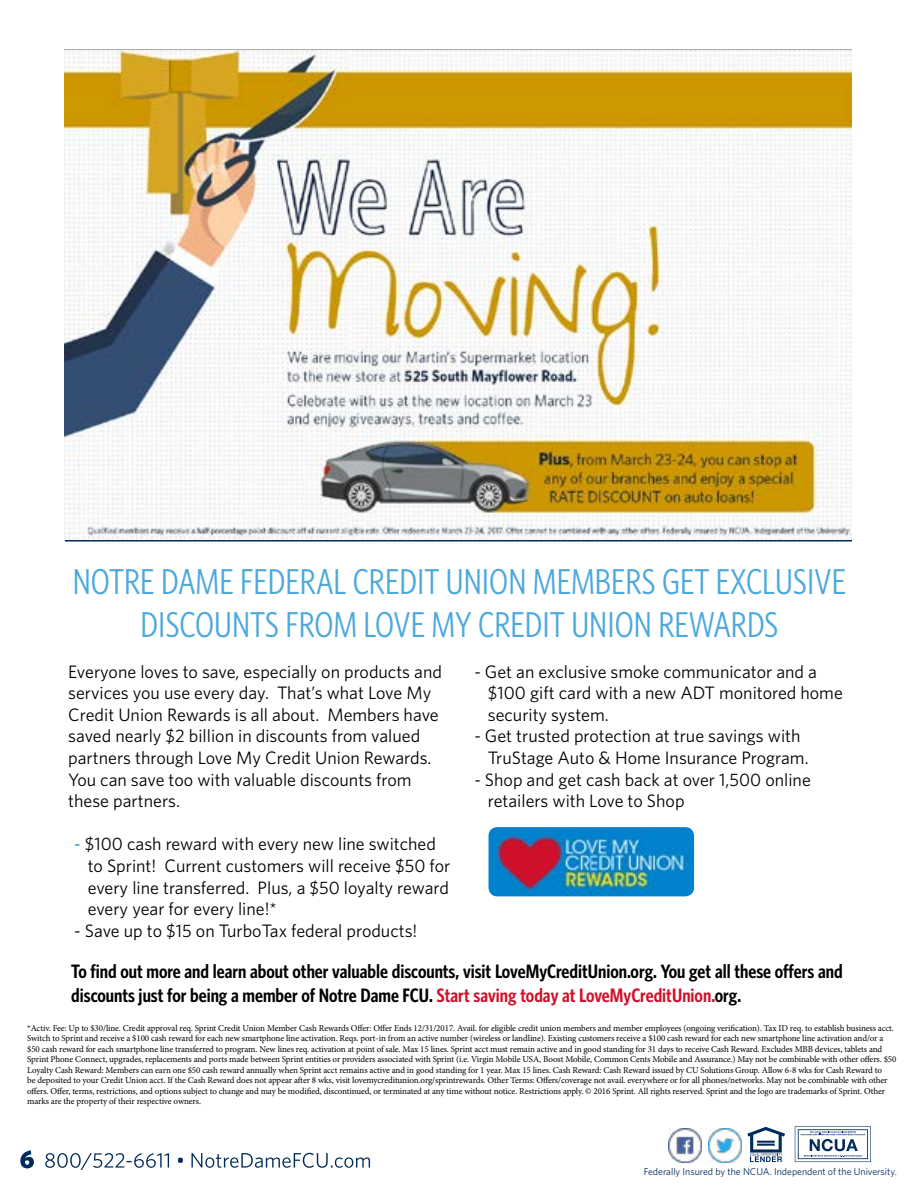
<style>
.page{position:relative;width:918px;height:1188px;background:#fff}
.page>*{position:absolute;margin:0;border:0;box-sizing:border-box;transform-origin:0 0}
.t1{font:condensed 36px/43.2px "Whitney HTF";color:#4da8dc;text-align:center}
.t2{font:600 condensed 19.5px/23.4px "Whitney HTF";color:#000}
.t3{font:18px/21.6px "Whitney HTF";color:#000}
.t4{font:9.9px "Whitney HTF";color:#002b5c}
.t5{font:9px/10.5px "Minion Pro";letter-spacing:-.01em;color:#000}
.s1{color:#0082cd}
.s2{color:#cf112b}
</style>
<div class="page">
<svg style="left:20px;top:1150px;width:14px;height:18px"></svg>
<svg style="left:45px;top:1153px;width:325px;height:17px"></svg>
<img style="left:669px;top:1129px;width:33px;height:33px">
<svg style="left:747px;top:1127px;width:38px;height:35px"></svg>
<svg style="left:795px;top:1126px;width:76px;height:36px"></svg>
<img style="left:708px;top:1129px;width:34px;height:33px">
<img style="left:489px;top:827px;width:205px;height:69px">
<img style="left:65px;top:49px;width:787px;height:491px">
<hr style="left:65px;top:540px;width:787px;height:2px;background:#002b5c">
<h1 class="t1" style="left:73px;top:560px;width:775px">NOTRE DAME FEDERAL CREDIT UNION MEMBERS GET EXCLUSIVE<br>DISCOUNTS FROM LOVE MY CREDIT UNION REWARDS</h1>
<p class="t3" style="left:68px;top:660px;width:375px">Everyone loves to save, especially on products and services you use every day. That’s what Love My Credit Union Rewards is all about. Members have saved nearly $2 billion in discounts from valued partners through Love My Credit Union Rewards.<br>You can save too with valuable discounts from these partners.</p>
<h3 class="t3" style="left:88px;top:833px;width:364px;text-indent:-14px"><span class="s1">-</span> $100 cash reward with every new line switched to Sprint! Current customers will receive $50 for every line transferred. Plus, a $50 loyalty reward every year for every line!*</h3>
<h3 class="t3" style="left:74px;top:919px;width:345px">- Save up to $15 on TurboTax federal products!</h3>
<h3 class="t3" style="left:488px;top:660px;width:357px;text-indent:-14px">- Get an exclusive smoke communicator and a $100 gift card with a new ADT monitored home security system.</h3>
<h3 class="t3" style="left:488px;top:725px;width:322px;text-indent:-14px">- Get trusted protection at true savings with<br>TruStage Auto &amp; Home Insurance Program.</h3>
<h3 class="t3" style="left:488px;top:768px;width:324px;text-indent:-14px">- Shop and get cash back at over 1,500 online retailers with Love to Shop</h3>
<h2 class="t2" style="left:71px;top:960px;width:773px">To find out more and learn about other valuable discounts, visit LoveMyCreditUnion.org. You get all these offers and discounts just for being a member of Notre Dame FCU. <span class="s2">Start saving today at LoveMyCreditUnion.</span>org.</h2>
<p class="t5" style="left:27px;top:1023px;width:871px">*Activ. Fee: Up to $30/line. Credit approval req. Sprint Credit Union Member Cash Rewards Offer: Offer Ends 12/31/2017. Avail. for eligible credit union members and member employees (ongoing verification). Tax ID req. to establish business acct.<br>Switch to Sprint and receive a $100 cash reward for each new smartphone line activation. Reqs. port-in from an active number (wireless or landline). Existing customers receive a $100 cash reward for each new smartphone line activation and/or a $50 cash reward for each smartphone line transferred to program. New lines req. activation at point of sale. Max 15 lines. Sprint acct must remain active and in good standing for 31 days to receive Cash Reward. Excludes MBB devices, tablets and Sprint Phone Connect, upgrades, replacements and ports made between Sprint entities or providers associated with Sprint (i.e. Virgin Mobile USA, Boost Mobile, Common Cents Mobile and Assurance.) May not be combinable with other offers. $50<br>Loyalty Cash Reward: Members can earn one $50 cash reward annually when Sprint acct remains active and in good standing for 1 year. Max 15 lines. Cash Reward: Cash Reward issued by CU Solutions Group. Allow 6-8 wks for Cash Reward to<br>be deposited to your Credit Union acct. If the Cash Reward does not appear after 8 wks, visit lovemycreditunion.org/sprintrewards. Other Terms: Offers/coverage not avail. everywhere or for all phones/networks. May not be combinable with other offers. Offer, terms, restrictions, and options subject to change and may be modified, discontinued, or terminated at any time without notice. Restrictions apply. © 2016 Sprint. All rights reserved. Sprint and the logo are trademarks of Sprint. Other marks are the property of their respective owners.</p>
<p class="t4" style="left:644px;top:1166px;width:255px">Federally Insured by the NCUA. Independent of the University.</p>
</div>
